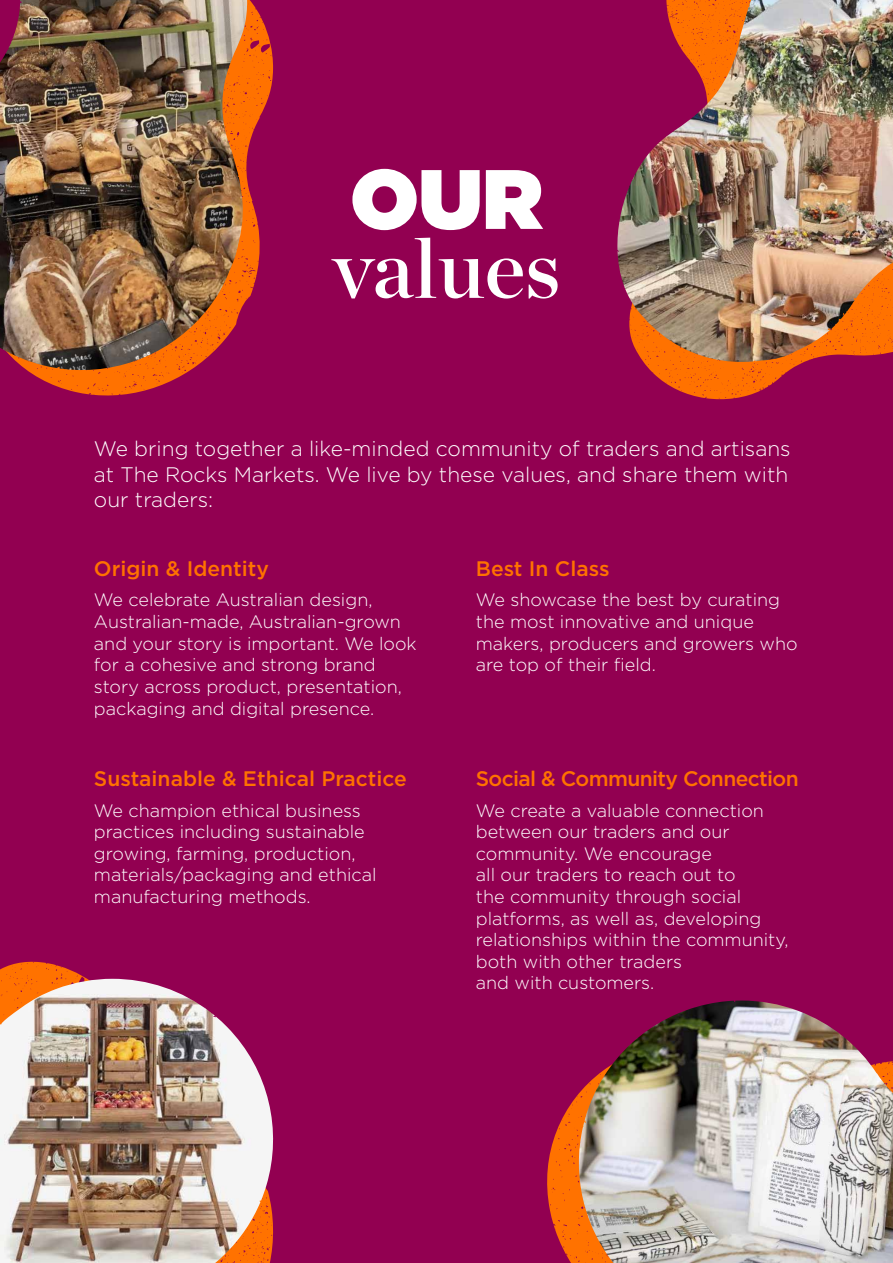
<style>
.page{position:relative;width:893px;height:1263px;background:#920051}
.page>*{position:absolute;margin:0;border:0;box-sizing:border-box;transform-origin:0 0}
.t1{font:84px "Chronicle Display Semi";color:#fff}
.t2{font:900 84px "Gotham";color:#fff}
.t3{font:300 21px/25.2px "Gotham";color:#fff;text-align:justify}
.t4{font:500 21px "Gotham";color:#ff7200}
.t5{font:500 21px "Gotham";letter-spacing:-.03em;color:#ff7200}
.t6{font:300 18px/21.6px "Gotham";color:#fff}
</style>
<div class="page">
<svg style="left:890px;top:0;width:3px;height:109px"></svg>
<svg style="left:643px;top:123px;width:250px;height:276px"></svg>
<svg style="left:547px;top:1103px;width:25px;height:160px;fill:#ff7200"></svg>
<svg style="left:0;top:961px;width:120px;height:18px"></svg>
<svg style="left:34px;top:0;width:239px;height:396px"></svg>
<img style="left:617px;top:0;width:273px;height:362px">
<img style="left:0;top:979px;width:274px;height:284px">
<img style="left:0;top:0;width:247px;height:375px">
<img style="left:572px;top:1000px;width:321px;height:263px">
<h1 class="t2" style="left:350px;top:139px;width:194px">OUR</h1>
<h1 class="t1" style="left:333px;top:203px;width:229px">values</h1>
<p class="t3" style="left:94px;top:436px;width:698px">We bring together a like-minded community of traders and artisans at The Rocks Markets. We live by these values, and share them with our traders:</p>
<p class="t4" style="left:94px;top:555px;width:177px">Origin &amp; Identity</p>
<p class="t6" style="left:94px;top:589px;width:324px">We celebrate Australian design, Australian-made, Australian-grown and your story is important. We look for a cohesive and strong brand story across product, presentation, packaging and digital presence.</p>
<p class="t4" style="left:94px;top:765px;width:314px">Sustainable &amp; Ethical Practice</p>
<p class="t6" style="left:94px;top:799px;width:284px">We champion ethical business practices including sustainable growing, farming, production, materials/packaging and ethical manufacturing methods.</p>
<p class="t4" style="left:476px;top:555px;width:135px">Best In Class</p>
<p class="t6" style="left:476px;top:589px;width:323px">We showcase the best by curating the most innovative and unique makers, producers and growers who are top of their field.</p>
<p class="t5" style="left:476px;top:765px;width:324px">Social &amp; Community Connection</p>
<p class="t6" style="left:476px;top:799px;width:314px">We create a valuable connection between our traders and our community. We encourage<br>all our traders to reach out to<br>the community through social platforms, as well as, developing relationships within the community, both with other traders<br>and with customers.</p>
</div>
